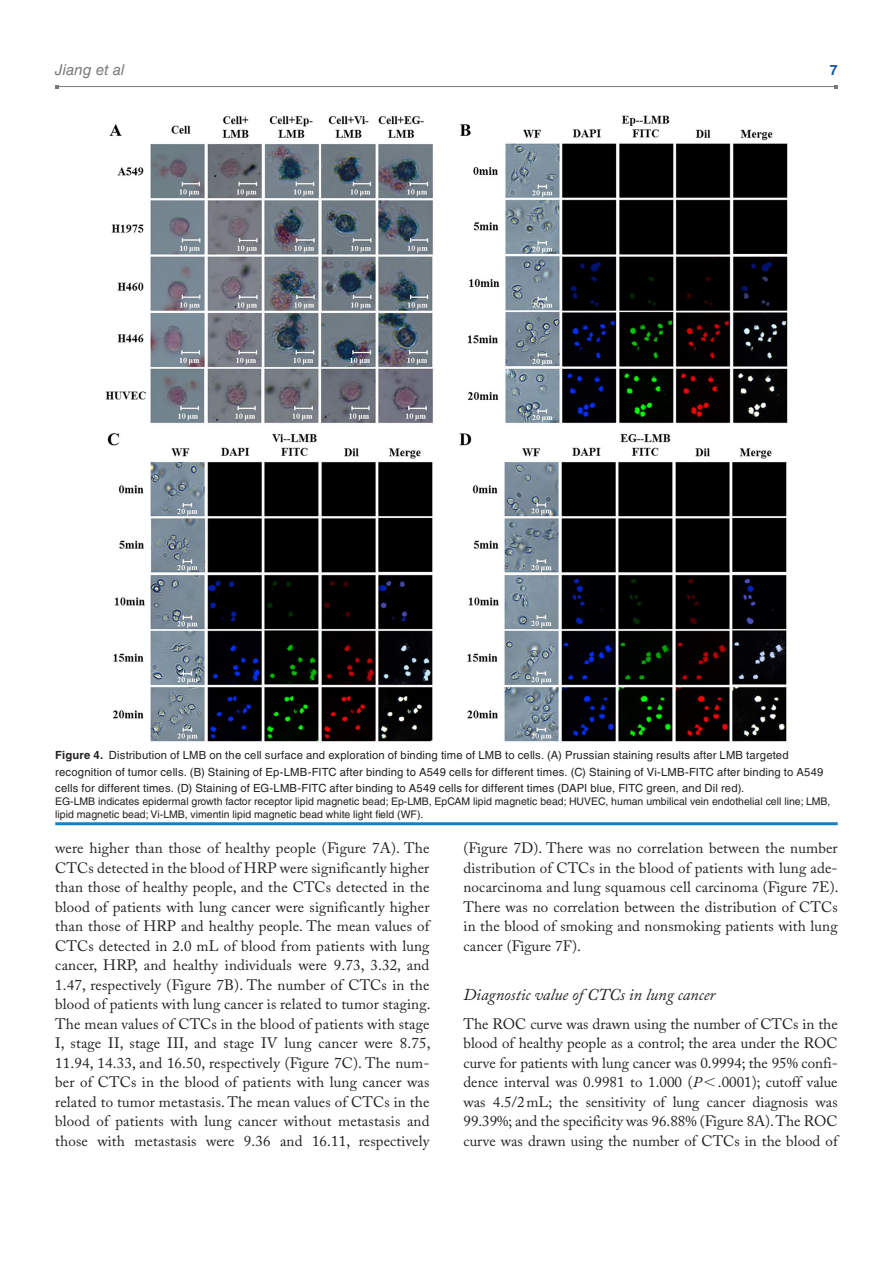
<style>
.page{position:relative;width:893px;height:1263px;background:#fff}
.page>*{position:absolute;margin:0;border:0;box-sizing:border-box;transform-origin:0 0}
.t1{font:italic 16.5px "Adobe Caslon Pro";color:#231f20}
.t2{font:15px/19.5px "Adobe Caslon Pro";letter-spacing:.01em;color:#231f20;text-align:justify}
.t3{font:italic 15px "Helvetica LT Std";color:#76787b}
.t4{font:700 14.25px "Helvetica LT Std";color:#1055a4}
.t5{font:11.25px/16.5px "Helvetica LT Std";letter-spacing:.015em;color:#231f20}
.t6{font:10.5px/12.8px "Helvetica LT Std";color:#231f20}
.s1{font-weight:700}
.s2{font-style:italic}
</style>
<div class="page">
<hr style="left:57px;top:86px;width:779px;height:1px;background:#76787b">
<hr style="left:55px;top:822px;width:783px;height:3px;background:#1582c5">
<img style="left:105px;top:115px;width:683px;height:628px">
<p class="t3" style="left:55px;top:61px;width:71px">Jiang et al</p>
<p class="t4" style="left:830px;top:61px;width:9px">7</p>
<p class="t5" style="left:55px;top:747px;width:770px"><span class="s1">Figure 4.</span> Distribution of LMB on the cell surface and exploration of binding time of LMB to cells. (A) Prussian staining results after LMB targeted recognition of tumor cells. (B) Staining of Ep-LMB-FITC after binding to A549 cells for different times. (C) Staining of Vi-LMB-FITC after binding to A549 cells for different times. (D) Staining of EG-LMB-FITC after binding to A549 cells for different times (DAPI blue, FITC green, and Dil red).</p>
<p class="t6" style="left:55px;top:795px;width:776px">EG-LMB indicates epidermal growth factor receptor lipid magnetic bead; Ep-LMB, EpCAM lipid magnetic bead; HUVEC, human umbilical vein endothelial cell line; LMB, lipid magnetic bead; Vi-LMB, vimentin lipid magnetic bead white light field (WF).</p>
<p class="t2" style="left:55px;top:838px;width:377px">were higher than those of healthy people (Figure 7A). The CTCs detected in the blood of HRP were significantly higher than those of healthy people, and the CTCs detected in the blood of patients with lung cancer were significantly higher than those of HRP and healthy people. The mean values of CTCs detected in 2.0 mL of blood from patients with lung cancer, HRP, and healthy individuals were 9.73, 3.32, and 1.47, respectively (Figure 7B). The number of CTCs in the blood of patients with lung cancer is related to tumor staging.<br>The mean values of CTCs in the blood of patients with stage I, stage II, stage III, and stage IV lung cancer were 8.75, 11.94, 14.33, and 16.50, respectively (Figure 7C). The num&shy;ber of CTCs in the blood of patients with lung cancer was related to tumor metastasis. The mean values of CTCs in the blood of patients with lung cancer without metastasis and those with metastasis were 9.36 and 16.11, respectively</p>
<p class="t2" style="left:463px;top:838px;width:377px">(Figure 7D). There was no correlation between the number distribution of CTCs in the blood of patients with lung ade&shy;nocarcinoma and lung squamous cell carcinoma (Figure 7E).<br>There was no correlation between the distribution of CTCs in the blood of smoking and nonsmoking patients with lung cancer (Figure 7F).</p>
<p class="t1" style="left:463px;top:985px;width:253px">Diagnostic value of CTCs in lung cancer</p>
<p class="t2" style="left:463px;top:1014px;width:376px">The ROC curve was drawn using the number of CTCs in the blood of healthy people as a control; the area under the ROC curve for patients with lung cancer was 0.9994; the 95% confi&shy;dence interval was 0.9981 to 1.000 (<span class="s2">P</span> .0001); cutoff value was 4.5/2mL; the sensitivity of lung cancer diagnosis was 99.39%; and the specificity was 96.88% (Figure 8A). The ROC curve was drawn using the number of CTCs in the blood of</p>
</div>
